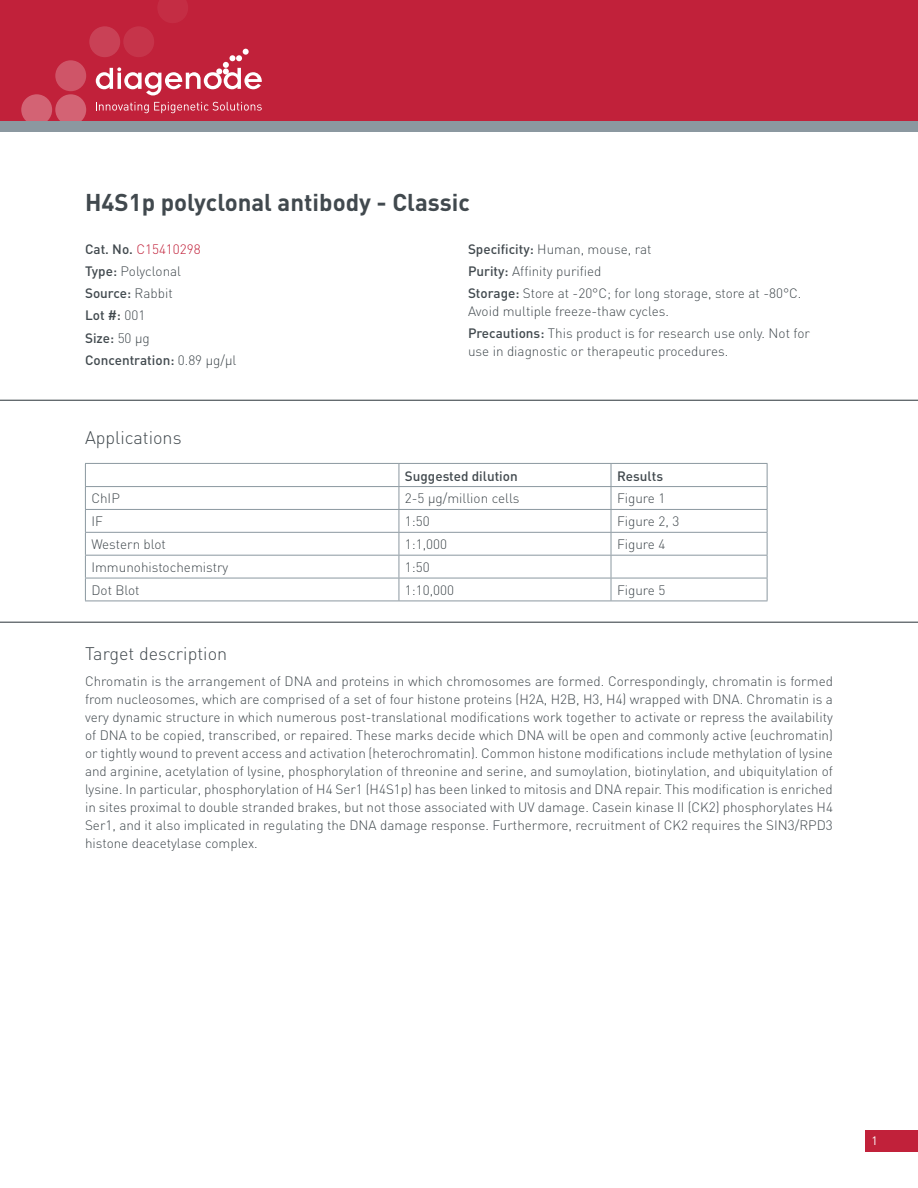
<style>
.page{position:relative;width:918px;height:1188px;background:#fff}
.page>*{position:absolute;margin:0;border:0;box-sizing:border-box;transform-origin:0 0}
.TITLE_1{font:700 24px "DIN";color:#41494e}
.TITLE_2{font:300 18px "DIN";color:#41494e}
.BODY_justifié{font:300 13.5px/18px "DIN";color:#41494e;text-align:justify}
.BODY_left{font:300 13.5px/18px "DIN";color:#41494e}
.TAB{font:300 13.5px "DIN";color:#41494e}
.BODY_left-2{font:500 13.5px "DIN";color:#41494e}
.TAB-2{font:500 13.5px "DIN";color:#41494e}
.BODY_left-3{font:300 13.5px "DIN";color:#c1213a}
.t1{font:12px "DIN";color:#fff}
.s1{font-weight:500;color:#41494e}
.s2{font-weight:500}
.s3{font-weight:300}
</style>
<div class="page">
<div style="left:865px;top:1131px;width:53px;height:21px;background:#c1213a"></div>
<div style="left:0;top:0;width:918px;height:121px;background:#c1213a"></div>
<div style="left:55px;top:94px;width:31px;height:31px;background:#d36374;border-radius:50%"></div>
<div style="left:21px;top:94px;width:31px;height:31px;background:#d36374;border-radius:50%"></div>
<div style="left:55px;top:60px;width:31px;height:31px;background:#cf5568;border-radius:50%"></div>
<div style="left:89px;top:26px;width:31px;height:31px;background:#c94156;border-radius:50%"></div>
<div style="left:123px;top:26px;width:31px;height:31px;background:#c6344a;border-radius:50%"></div>
<svg style="left:158px;top:0;width:30px;height:23px"></svg>
<div style="left:0;top:121px;width:918px;height:11px;background:#8b98a0"></div>
<svg style="left:96px;top:49px;width:166px;height:46px"></svg>
<svg style="left:96px;top:102px;width:166px;height:11px"></svg>
<hr style="left:85px;top:463px;width:314px;height:1px;background:#8b98a0">
<hr style="left:399px;top:463px;width:212px;height:1px;background:#8b98a0">
<hr style="left:611px;top:463px;width:156px;height:1px;background:#8b98a0">
<hr style="left:85px;top:486px;width:314px;height:1px;background:#8b98a0">
<hr style="left:399px;top:486px;width:212px;height:1px;background:#8b98a0">
<hr style="left:611px;top:486px;width:156px;height:1px;background:#8b98a0">
<hr style="left:85px;top:509px;width:314px;height:1px;background:#8b98a0">
<hr style="left:399px;top:509px;width:212px;height:1px;background:#8b98a0">
<hr style="left:611px;top:509px;width:156px;height:1px;background:#8b98a0">
<hr style="left:85px;top:532px;width:314px;height:1px;background:#8b98a0">
<hr style="left:399px;top:532px;width:212px;height:1px;background:#8b98a0">
<hr style="left:611px;top:532px;width:156px;height:1px;background:#8b98a0">
<hr style="left:85px;top:555px;width:314px;height:1px;background:#8b98a0">
<hr style="left:399px;top:555px;width:212px;height:1px;background:#8b98a0">
<hr style="left:611px;top:555px;width:156px;height:1px;background:#8b98a0">
<hr style="left:85px;top:578px;width:314px;height:1px;background:#8b98a0">
<svg style="left:85px;top:464px;width:1px;height:137px"></svg>
<hr style="left:399px;top:578px;width:212px;height:1px;background:#8b98a0">
<svg style="left:399px;top:464px;width:1px;height:137px"></svg>
<hr style="left:611px;top:578px;width:156px;height:1px;background:#8b98a0">
<svg style="left:611px;top:464px;width:1px;height:137px"></svg>
<svg style="left:767px;top:464px;width:1px;height:137px"></svg>
<hr style="left:85px;top:601px;width:314px;height:1px;background:#8b98a0">
<hr style="left:399px;top:601px;width:212px;height:1px;background:#8b98a0">
<hr style="left:611px;top:601px;width:156px;height:1px;background:#8b98a0">
<hr style="left:0;top:400px;width:918px;height:1px;background:#41494e">
<hr style="left:0;top:622px;width:918px;height:1px;background:#41494e">
<p class="TITLE_1" style="left:85px;top:187px;width:386px">H4S1p polyclonal antibody - Classic</p>
<p class="BODY_left-3" style="left:85px;top:240px;width:117px"><span class="s1">Cat. No.</span> C15410298</p>
<p class="BODY_left" style="left:85px;top:262px;width:98px"><span class="s2">Type:</span> Polyclonal</p>
<p class="BODY_left-2" style="left:85px;top:285px;width:89px">Source: <span class="s3">Rabbit</span></p>
<p class="BODY_left-2" style="left:85px;top:307px;width:62px">Lot #: <span class="s3">001</span></p>
<p class="BODY_left-2" style="left:85px;top:329px;width:66px">Size: <span class="s3">50 µg</span></p>
<p class="BODY_left-2" style="left:85px;top:351px;width:153px">Concentration: <span class="s3">0.89 µg/µl</span></p>
<p class="TITLE_2" style="left:85px;top:427px;width:98px">Applications</p>
<p class="BODY_left" style="left:468px;top:240px;width:185px"><span class="s2">Specificity:</span> Human, mouse, rat</p>
<p class="BODY_left" style="left:468px;top:262px;width:135px"><span class="s2">Purity:</span> Affinity purified</p>
<p class="BODY_left" style="left:468px;top:284px;width:335px"><span class="s2">Storage:</span> Store at -20°C; for long storage, store at -80°C.<br>Avoid multiple freeze-thaw cycles.</p>
<p class="BODY_left" style="left:468px;top:324px;width:344px"><span class="s2">Precautions:</span> This product is for research use only. Not for use in diagnostic or therapeutic procedures.</p>
<p class="TAB-2" style="left:405px;top:467px;width:114px">Suggested dilution</p>
<p class="TAB-2" style="left:617px;top:467px;width:48px">Results</p>
<p class="TAB" style="left:91px;top:490px;width:30px">ChIP</p>
<p class="TAB" style="left:405px;top:490px;width:116px">2-5 µg/million cells</p>
<p class="TAB" style="left:617px;top:490px;width:50px">Figure 1</p>
<p class="TAB" style="left:91px;top:513px;width:13px">IF</p>
<p class="TAB" style="left:405px;top:513px;width:26px">1:50</p>
<p class="TAB" style="left:617px;top:513px;width:64px">Figure 2, 3</p>
<p class="TAB" style="left:91px;top:536px;width:76px">Western blot</p>
<p class="TAB" style="left:405px;top:536px;width:44px">1:1,000</p>
<p class="TAB" style="left:617px;top:536px;width:50px">Figure 4</p>
<p class="TAB" style="left:91px;top:559px;width:139px">Immunohistochemistry</p>
<p class="TAB" style="left:405px;top:559px;width:26px">1:50</p>
<p class="TAB" style="left:91px;top:582px;width:50px">Dot Blot</p>
<p class="TAB" style="left:405px;top:582px;width:51px">1:10,000</p>
<p class="TAB" style="left:617px;top:582px;width:50px">Figure 5</p>
<p class="TITLE_2" style="left:85px;top:642px;width:144px">Target description</p>
<p class="BODY_justifié" style="left:85px;top:672px;width:749px">Chromatin is the arrangement of DNA and proteins in which chromosomes are formed. Correspondingly, chromatin is formed from nucleosomes, which are comprised of a set of four histone proteins (H2A, H2B, H3, H4) wrapped with DNA. Chromatin is a very dynamic structure in which numerous post-translational modifications work together to activate or repress the availability of DNA to be copied, transcribed, or repaired. These marks decide which DNA will be open and commonly active (euchromatin) or tightly wound to prevent access and activation (heterochromatin). Common histone modifications include methylation of lysine and arginine, acetylation of lysine, phosphorylation of threonine and serine, and sumoylation, biotinylation, and ubiquitylation of lysine. In particular, phosphorylation of H4 Ser1 (H4S1p) has been linked to mitosis and DNA repair. This modification is enriched in sites proximal to double stranded brakes, but not those associated with UV damage. Casein kinase II (CK2) phosphorylates H4<br>Ser1, and it also implicated in regulating the DNA damage response. Furthermore, recruitment of CK2 requires the SIN3/RPD3 histone deacetylase complex.</p>
<p class="t1" style="left:871px;top:1133px;width:8px">1</p>
</div>
